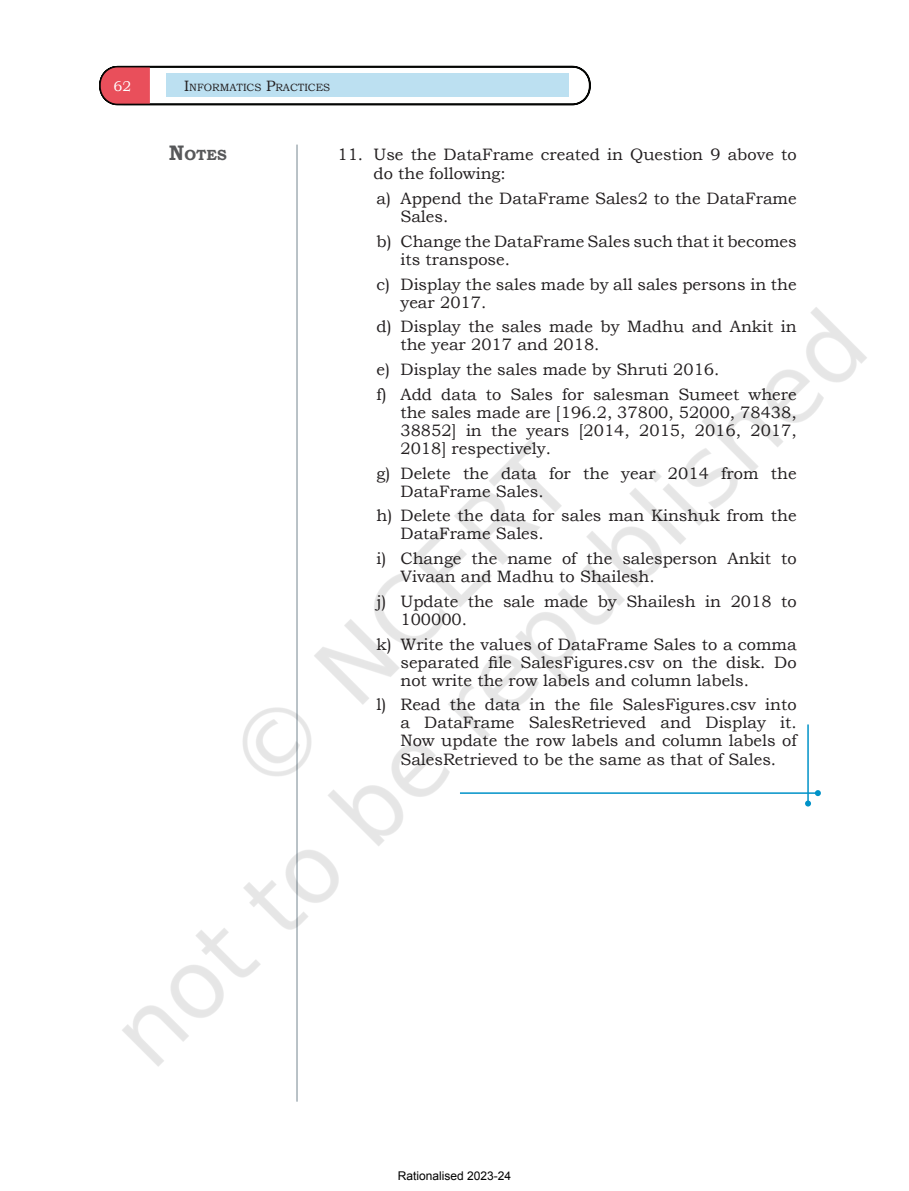
<style>
.page{position:relative;width:909px;height:1191px;background:#fff}
.page>*{position:absolute;margin:0;border:0;box-sizing:border-box;transform-origin:0 0}
.t1{font:16.5px/18px "Bookman Old Style";color:#231f20}
.t2{font:700 14.7px "Bookman Old Style";color:#57585a}
.t3{font:14.25px "Bookman Old Style";color:#fff}
.t4{font:12px "Arial";color:#000}
.t5{font:10.5px "Bookman Old Style";color:#231f20}
.s1{font-size:15px}
.s2{font-size:21px}
</style>
<div class="page">
<img style="left:99px;top:65px;width:492px;height:145px">
<img style="left:122px;top:210px;width:745px;height:892px">
<p class="t3" style="left:114px;top:77px;width:19px">62</p>
<p class="t5" style="left:184px;top:80px;width:148px"><span class="s1">I</span>NFORMATICS <span class="s1">P</span>RACTICES</p>
<p class="t2" style="left:169px;top:144px;width:59px"><span class="s2">N</span>OTES</p>
<p class="t1" style="left:373px;top:144px;width:424px;line-height:19.8px;text-indent:-36px">11. Use the DataFrame created in Question 9 above to do the following:</p>
<p class="t1" style="left:400px;top:190px;width:398px;text-indent:-24px">a) Append the DataFrame Sales2 to the DataFrame<br>Sales.</p>
<p class="t1" style="left:400px;top:232px;width:398px;text-indent:-24px">b) Change the DataFrame Sales such that it becomes its transpose.</p>
<p class="t1" style="left:400px;top:275px;width:397px;text-indent:-24px">c) Display the sales made by all sales persons in the year 2017.</p>
<p class="t1" style="left:400px;top:318px;width:397px;text-indent:-24px">d) Display the sales made by Madhu and Ankit in the year 2017 and 2018.</p>
<p class="t1" style="left:376px;top:357px;width:422px;line-height:24.8px">e) Display the sales made by Shruti 2016.<br>f) Add data to Sales for salesman Sumeet where</p>
<p class="t1" style="left:400px;top:403px;width:398px;text-align:justify">the sales made are [196.2, 37800, 52000, 78438, 38852] in the years [2014, 2015, 2016, 2017, 2018] respectively.</p>
<p class="t1" style="left:400px;top:464px;width:397px;text-indent:-24px">g) Delete the data for the year 2014 from the<br>DataFrame Sales.</p>
<p class="t1" style="left:400px;top:507px;width:398px;text-indent:-24px">h) Delete the data for sales man Kinshuk from the<br>DataFrame Sales.</p>
<p class="t1" style="left:400px;top:550px;width:397px;text-indent:-24px">i) Change the name of the salesperson Ankit to<br>Vivaan and Madhu to Shailesh.</p>
<p class="t1" style="left:400px;top:592px;width:397px;text-indent:-24px">j) Update the sale made by Shailesh in 2018 to<br>100000.</p>
<p class="t1" style="left:400px;top:635px;width:397px;text-align:justify;text-indent:-24px">k) Write the values of DataFrame Sales to a comma separated file SalesFigures.csv on the disk. Do not write the row labels and column labels.</p>
<p class="t1" style="left:400px;top:696px;width:398px;text-align:justify;text-indent:-24px">l) Read the data in the file SalesFigures.csv into a DataFrame SalesRetrieved and Display it.<br>Now update the row labels and column labels of SalesRetrieved to be the same as that of Sales.</p>
<p class="t4" style="left:398px;top:1167px;width:115px">Rationalised 2023-24</p>
</div>
